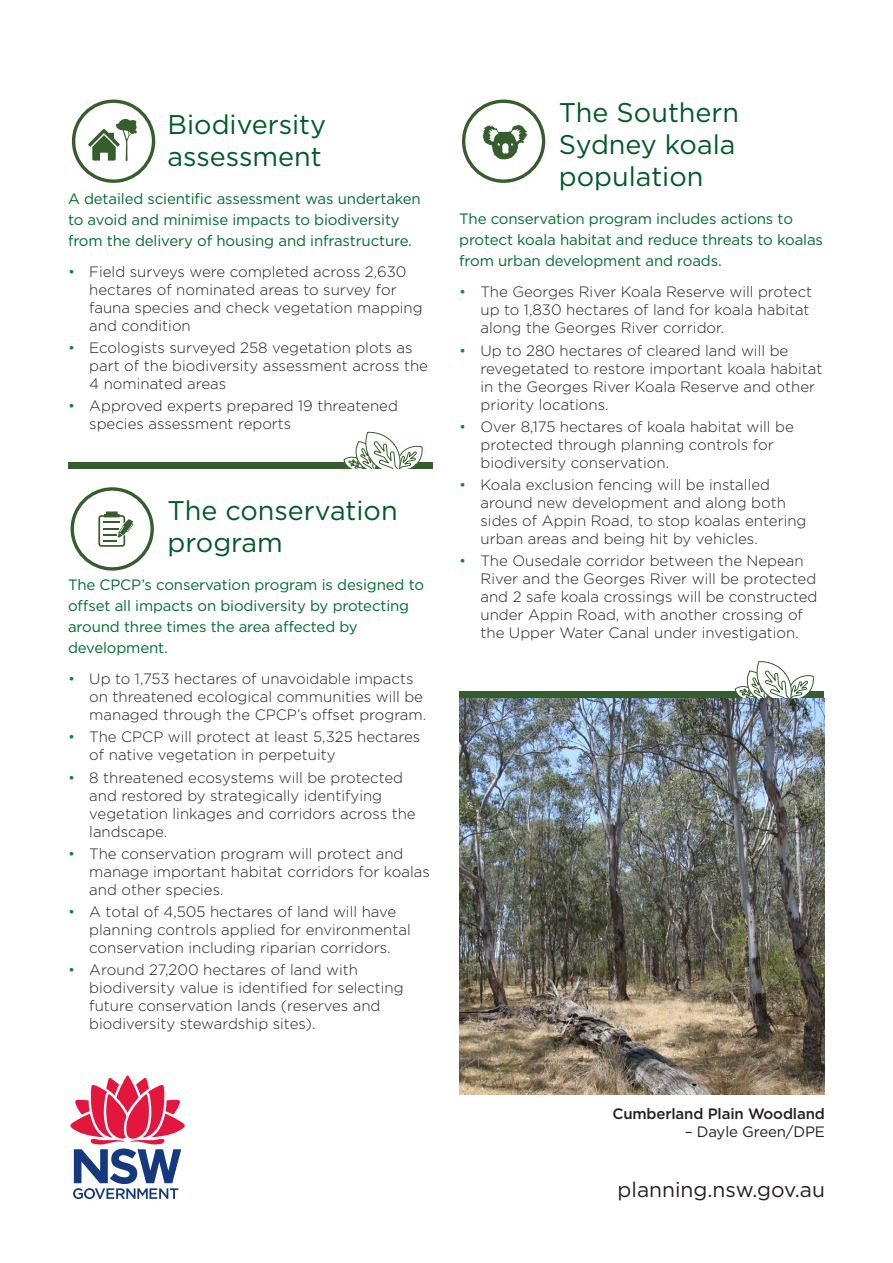
<style>
.page{position:relative;width:893px;height:1263px;background:#fff}
.page>*{position:absolute;margin:0;border:0;box-sizing:border-box;transform-origin:0 0}
.Heading_2{font:27px/32.4px "Gotham";color:#005928}
.t1{font:21px "Gotham";color:#231f20}
._1st_level_bullets{font:300 15px/18px "Gotham";color:#231f20}
.Body_-_Black_text{font:15px/21px "Gotham";letter-spacing:-.01em;color:#006c30}
.t2{font:500 15px "Gotham";letter-spacing:-.01em;color:#231f20}
.t3{font:15px "Gotham";letter-spacing:-.01em;color:#231f20}
.s1{color:#138141}
</style>
<div class="page">
<svg style="left:88px;top:119px;width:49px;height:42px"></svg>
<div style="left:72px;top:100px;width:83px;height:83px;border:3px solid #365d2c;border-radius:50%"></div>
<div style="left:68px;top:462px;width:365px;height:7px;background:#365d2c"></div>
<svg style="left:343px;top:431px;width:80px;height:38px"></svg>
<svg style="left:98px;top:511px;width:35px;height:36px"></svg>
<div style="left:71px;top:487px;width:83px;height:84px;border:3px solid #365d2c;border-radius:50%"></div>
<svg style="left:482px;top:125px;width:46px;height:34px"></svg>
<div style="left:462px;top:100px;width:83px;height:83px;border:3px solid #365d2c;border-radius:50%"></div>
<div style="left:459px;top:691px;width:365px;height:8px;background:#365d2c"></div>
<svg style="left:734px;top:661px;width:80px;height:37px"></svg>
<img style="left:459px;top:698px;width:365px;height:396px">
<svg style="left:70px;top:1075px;width:115px;height:124px"></svg>
<p class="Heading_2" style="left:168px;top:107px;width:160px">Biodiversity assessment</p>
<p class="Body_-_Black_text" style="left:68px;top:188px;width:354px">A detailed scientific assessment was undertaken to avoid and minimise impacts to biodiversity from the delivery of housing and infrastructure.</p>
<p class="_1st_level_bullets" style="left:89px;top:262px;width:335px;text-indent:-21px"><span class="s1">•</span> Field surveys were completed across 2,630 hectares of nominated areas to survey for fauna species and check vegetation mapping and condition</p>
<p class="_1st_level_bullets" style="left:89px;top:338px;width:340px;text-indent:-21px"><span class="s1">•</span> Ecologists surveyed 258 vegetation plots as part of the biodiversity assessment across the<br>4 nominated areas</p>
<p class="_1st_level_bullets" style="left:89px;top:397px;width:310px;text-indent:-21px"><span class="s1">•</span> Approved experts prepared 19 threatened species assessment reports</p>
<p class="Heading_2" style="left:168px;top:493px;width:231px">The conservation program</p>
<p class="Body_-_Black_text" style="left:68px;top:574px;width:357px">The CPCP’s conservation program is designed to offset all impacts on biodiversity by protecting around three times the area affected by development.</p>
<p class="_1st_level_bullets" style="left:89px;top:669px;width:338px;text-indent:-21px"><span class="s1">•</span> Up to 1,753 hectares of unavoidable impacts on threatened ecological communities will be managed through the CPCP’s offset program.</p>
<p class="_1st_level_bullets" style="left:89px;top:728px;width:332px;text-indent:-21px"><span class="s1">•</span> The CPCP will protect at least 5,325 hectares of native vegetation in perpetuity</p>
<p class="_1st_level_bullets" style="left:89px;top:768px;width:328px;text-indent:-21px"><span class="s1">•</span> 8 threatened ecosystems will be protected and restored by strategically identifying vegetation linkages and corridors across the landscape.</p>
<p class="_1st_level_bullets" style="left:89px;top:844px;width:342px;text-indent:-21px"><span class="s1">•</span> The conservation program will protect and manage important habitat corridors for koalas and other species.</p>
<p class="_1st_level_bullets" style="left:89px;top:902px;width:323px;text-indent:-21px"><span class="s1">•</span> A total of 4,505 hectares of land will have planning controls applied for environmental conservation including riparian corridors.</p>
<p class="_1st_level_bullets" style="left:89px;top:961px;width:316px;text-indent:-21px"><span class="s1">•</span> Around 27,200 hectares of land with biodiversity value is identified for selecting future conservation lands (reserves and biodiversity stewardship sites).</p>
<p class="Heading_2" style="left:559px;top:95px;width:182px">The Southern<br>Sydney koala population</p>
<p class="Body_-_Black_text" style="left:459px;top:208px;width:365px">The conservation program includes actions to protect koala habitat and reduce threats to koalas from urban development and roads.</p>
<p class="_1st_level_bullets" style="left:480px;top:282px;width:333px;text-indent:-21px"><span class="s1">•</span> The Georges River Koala Reserve will protect up to 1,830 hectares of land for koala habitat along the Georges River corridor.</p>
<p class="_1st_level_bullets" style="left:480px;top:341px;width:343px;text-indent:-21px"><span class="s1">•</span> Up to 280 hectares of cleared land will be revegetated to restore important koala habitat in the Georges River Koala Reserve and other priority locations.</p>
<p class="_1st_level_bullets" style="left:480px;top:417px;width:315px;text-indent:-21px"><span class="s1">•</span> Over 8,175 hectares of koala habitat will be protected through planning controls for biodiversity conservation.</p>
<p class="_1st_level_bullets" style="left:480px;top:475px;width:327px;text-indent:-21px"><span class="s1">•</span> Koala exclusion fencing will be installed around new development and along both sides of Appin Road, to stop koalas entering urban areas and being hit by vehicles.</p>
<p class="_1st_level_bullets" style="left:480px;top:552px;width:338px;text-indent:-21px"><span class="s1">•</span> The Ousedale corridor between the Nepean River and the Georges River will be protected and 2 safe koala crossings will be constructed under Appin Road, with another crossing of the Upper Water Canal under investigation.</p>
<p class="t2" style="left:612px;top:1104px;width:214px">Cumberland Plain Woodland</p>
<p class="t3" style="left:685px;top:1122px;width:142px">– Dayle Green/DPE</p>
<h2 class="t1" style="left:618px;top:1176px;width:209px">planning.nsw.gov.au</h2>
</div>
